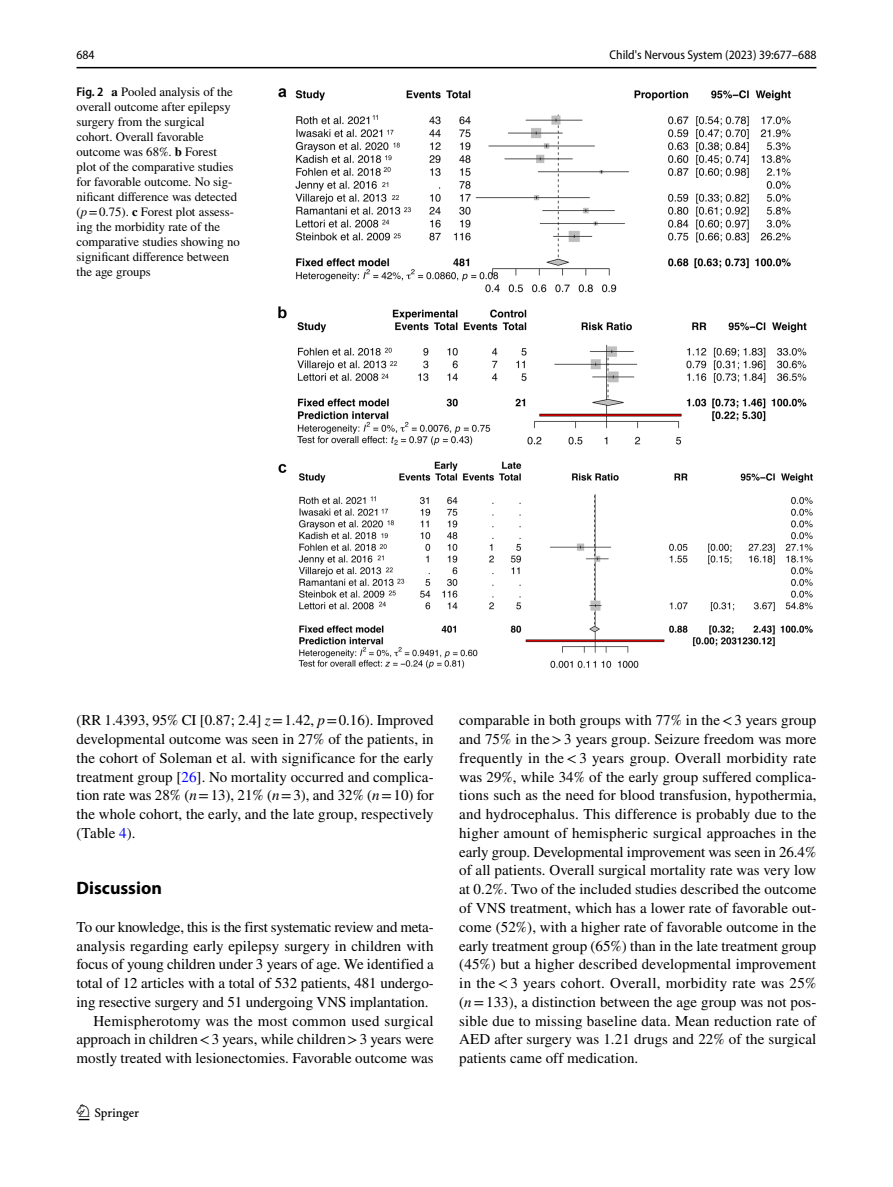
<style>
.page{position:relative;width:893px;height:1187px;background:#fff}
.page>*{position:absolute;margin:0;border:0;box-sizing:border-box;transform-origin:0 0}
.t1{font:22.5px "Springnew Regular 2";color:#000}
.t2{font:700 18px "Myriad Pro";color:#000}
.t3{font:15px/18.8px "STIX";color:#000;text-align:justify}
.t4{font:12.75px/15px "STIX";color:#000}
.t5{font:semi-condensed 12.75px "Myriad Pro";color:#000}
.s1{font-family:"Myriad Pro";font-weight:600;font-stretch:semi-condensed}
.s2{font-weight:700}
.s3{font-style:italic}
.s4{color:#00f}
</style>
<div class="page">
<hr style="left:77px;top:67px;width:739px;height:1px;background:#000">
<img style="left:278px;top:88px;width:535px;height:581px">
<p class="t5" style="left:77px;top:48px;width:20px">684</p>
<p class="t5" style="left:610px;top:48px;width:208px">Child's Nervous System (2023) 39:677–688</p>
<p class="t4" style="left:77px;top:85px;width:165px"><span class="s1">Fig. 2</span> <span class="s2">a</span> Pooled analysis of the overall outcome after epilepsy surgery from the surgical cohort. Overall favorable outcome was 68%. <span class="s2">b</span> Forest plot of the comparative studies for favorable outcome. No sig&shy;nificant difference was detected (<span class="s3">p</span>=0.75). <span class="s2">c</span> Forest plot assess&shy;ing the morbidity rate of the comparative studies showing no significant difference between the age groups</p>
<p class="t3" style="left:77px;top:712px;width:359px">(RR 1.4393, 95% CI [0.87; 2.4] <span class="s3">z</span>=1.42, <span class="s3">p</span>=0.16). Improved developmental outcome was seen in 27% of the patients, in the cohort of Soleman et al. with significance for the early treatment group [<span class="s4">26</span>]. No mortality occurred and complica&shy;tion rate was 28% (<span class="s3">n</span>=13), 21% (<span class="s3">n</span>=3), and 32% (<span class="s3">n</span>=10) for the whole cohort, the early, and the late group, respectively (Table <span class="s4">4</span>).</p>
<p class="t2" style="left:77px;top:876px;width:87px">Discussion</p>
<p class="t3" style="left:77px;top:918px;width:359px">To our knowledge, this is the first systematic review and meta-</p>
<p class="t3" style="left:77px;top:937px;width:359px">analysis regarding early epilepsy surgery in children with</p>
<p class="t3" style="left:77px;top:955px;width:359px">focus of young children under 3 years of age. We identified a</p>
<p class="t3" style="left:77px;top:974px;width:359px">total of 12 articles with a total of 532 patients, 481 undergo-</p>
<p class="t3" style="left:77px;top:993px;width:354px">ing resective surgery and 51 undergoing VNS implantation.</p>
<p class="t3" style="left:94px;top:1012px;width:342px">Hemispherotomy was the most common used surgical</p>
<p class="t3" style="left:77px;top:1030px;width:359px">approach in children&lt;3 years, while children&gt;3 years were</p>
<p class="t3" style="left:77px;top:1049px;width:359px">mostly treated with lesionectomies. Favorable outcome was</p>
<h1 class="t1" style="left:79px;top:1104px;width:62px">1 3</h1>
<p class="t3" style="left:459px;top:712px;width:359px">comparable in both groups with 77% in the&lt;3 years group and 75% in the&gt;3 years group. Seizure freedom was more frequently in the&lt;3 years group. Overall morbidity rate was 29%, while 34% of the early group suffered complica&shy;tions such as the need for blood transfusion, hypothermia, and hydrocephalus. This difference is probably due to the higher amount of hemispheric surgical approaches in the early group. Developmental improvement was seen in 26.4% of all patients. Overall surgical mortality rate was very low at 0.2%. Two of the included studies described the outcome of VNS treatment, which has a lower rate of favorable out&shy;come (52%), with a higher rate of favorable outcome in the early treatment group (65%) than in the late treatment group (45%) but a higher described developmental improvement in the&lt;3 years cohort. Overall, morbidity rate was 25% (<span class="s3">n</span>=133), a distinction between the age group was not pos&shy;sible due to missing baseline data. Mean reduction rate of AED after surgery was 1.21 drugs and 22% of the surgical patients came off medication.</p>
</div>
